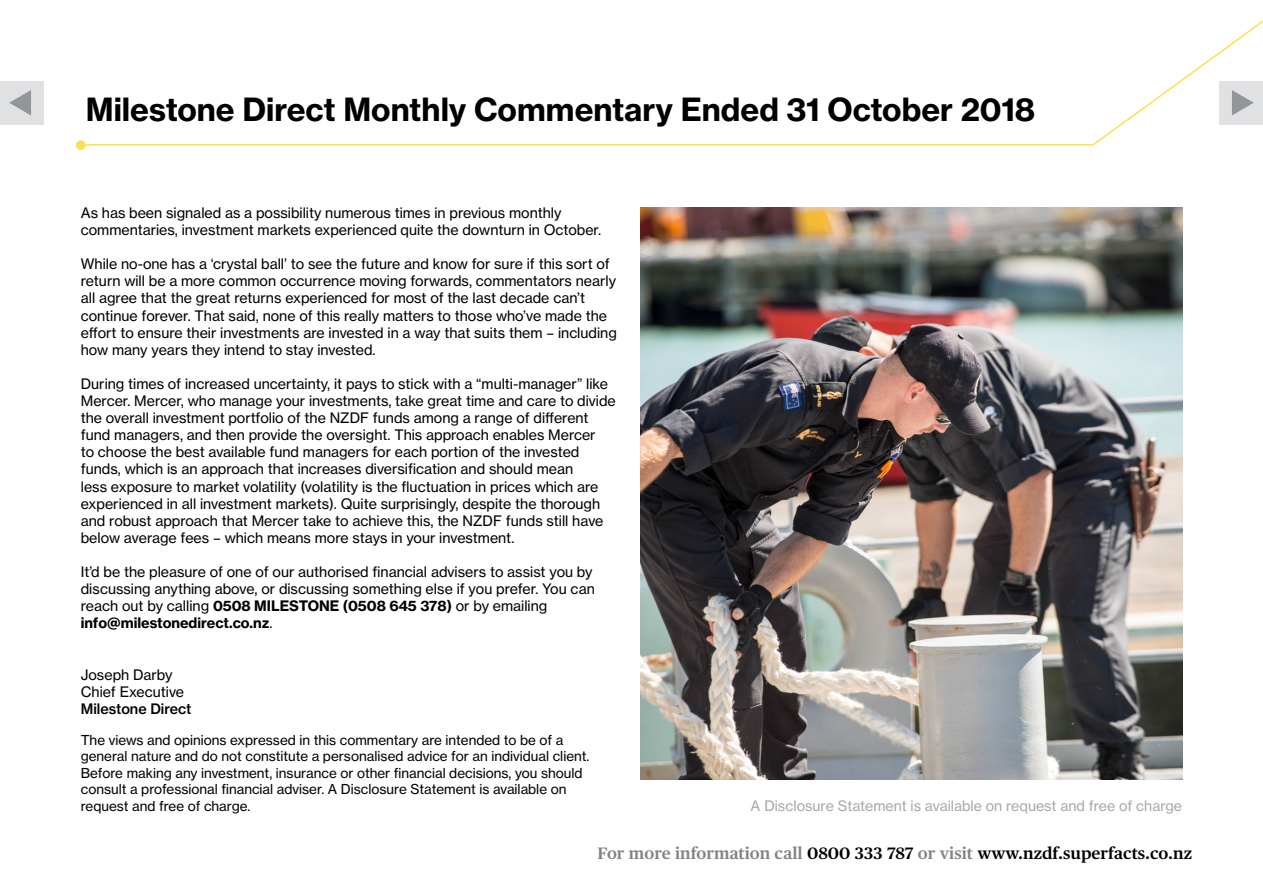
<style>
.page{position:relative;width:1263px;height:893px;background:#fff}
.page>*{position:absolute;margin:0;border:0;box-sizing:border-box;transform-origin:0 0}
.t1{font:700 31.5px "Haas Grot Text 75";color:#000}
.t2{font:600 16.5px "Publico Text";color:#000}
.t3{font:14.25px/17.1px "Haas Grot Text 55 Roman";color:#000}
.t4{font:14.25px "Haas Grot Text 55 Roman";color:#a7a9ac}
.t5{font:700 14.25px "Haas Grot Text 75";color:#000}
.t6{font:500 14.25px "Haas Grot Text 65";color:#000}
.t7{font:13.5px/16.5px "Haas Grot Text 55 Roman";color:#000}
.s1{font-family:"Haas Grot Text 75";font-weight:700}
.s2{font-family:"Haas Grot Text 55 Roman";font-weight:400}
.s3{color:#808285}
</style>
<div class="page">
<div style="left:0;top:81px;width:43px;height:43px;background:#e0e1e2"></div>
<svg style="left:9px;top:90px;width:22px;height:25px"></svg>
<img style="left:640px;top:207px;width:542px;height:572px">
<div style="left:76px;top:140px;width:10px;height:10px;background:#fae053;border-radius:50%"></div>
<svg style="left:79px;top:20px;width:1184px;height:126px"></svg>
<h1 class="t1" style="left:86px;top:90px;width:951px">Milestone Direct Monthly Commentary Ended 31 October 2018</h1>
<p class="t3" style="left:81px;top:204px;width:522px">As has been signaled as a possibility numerous times in previous monthly commentaries, investment markets experienced quite the downturn in October.</p>
<p class="t3" style="left:81px;top:255px;width:537px">While no-one has a ‘crystal ball’ to see the future and know for sure if this sort of return will be a more common occurrence moving forwards, commentators nearly all agree that the great returns experienced for most of the last decade can’t continue forever. That said, none of this really matters to those who’ve made the effort to ensure their investments are invested in a way that suits them – including how many years they intend to stay invested.</p>
<p class="t3" style="left:81px;top:375px;width:536px">During times of increased uncertainty, it pays to stick with a “multi-manager” like Mercer. Mercer, who manage your investments, take great time and care to divide the overall investment portfolio of the NZDF funds among a range of different fund managers, and then provide the oversight. This approach enables Mercer<br>to choose the best available fund managers for each portion of the invested funds, which is an approach that increases diversification and should mean<br>less exposure to market volatility (volatility is the fluctuation in prices which are experienced in all investment markets). Quite surprisingly, despite the thorough and robust approach that Mercer take to achieve this, the NZDF funds still have below average fees – which means more stays in your investment.</p>
<p class="t3" style="left:81px;top:563px;width:516px">It’d be the pleasure of one of our authorised financial advisers to assist you by discussing anything above, or discussing something else if you prefer. You can reach out by calling <span class="s1">0508 MILESTONE (0508 645 378)</span> or by emailing</p>
<p class="t5" style="left:81px;top:614px;width:193px">info@milestonedirect.co.nz<span class="s2">.</span></p>
<p class="t3" style="left:81px;top:666px;width:105px">Joseph Darby<br>Chief Executive</p>
<p class="t6" style="left:81px;top:700px;width:112px">Milestone Direct</p>
<p class="t7" style="left:81px;top:732px;width:510px">The views and opinions expressed in this commentary are intended to be of a general nature and do not constitute a personalised advice for an individual client.<br>Before making any investment, insurance or other financial decisions, you should consult a professional financial adviser. A Disclosure Statement is available on request and free of charge.</p>
<p class="t4" style="left:751px;top:797px;width:433px">A Disclosure Statement is available on request and free of charge</p>
<p class="t2" style="left:597px;top:844px;width:596px"><span class="s3">For more information call</span> 0800 333 787 <span class="s3">or visit</span> www.nzdf.superfacts.co.nz</p>
</div>
